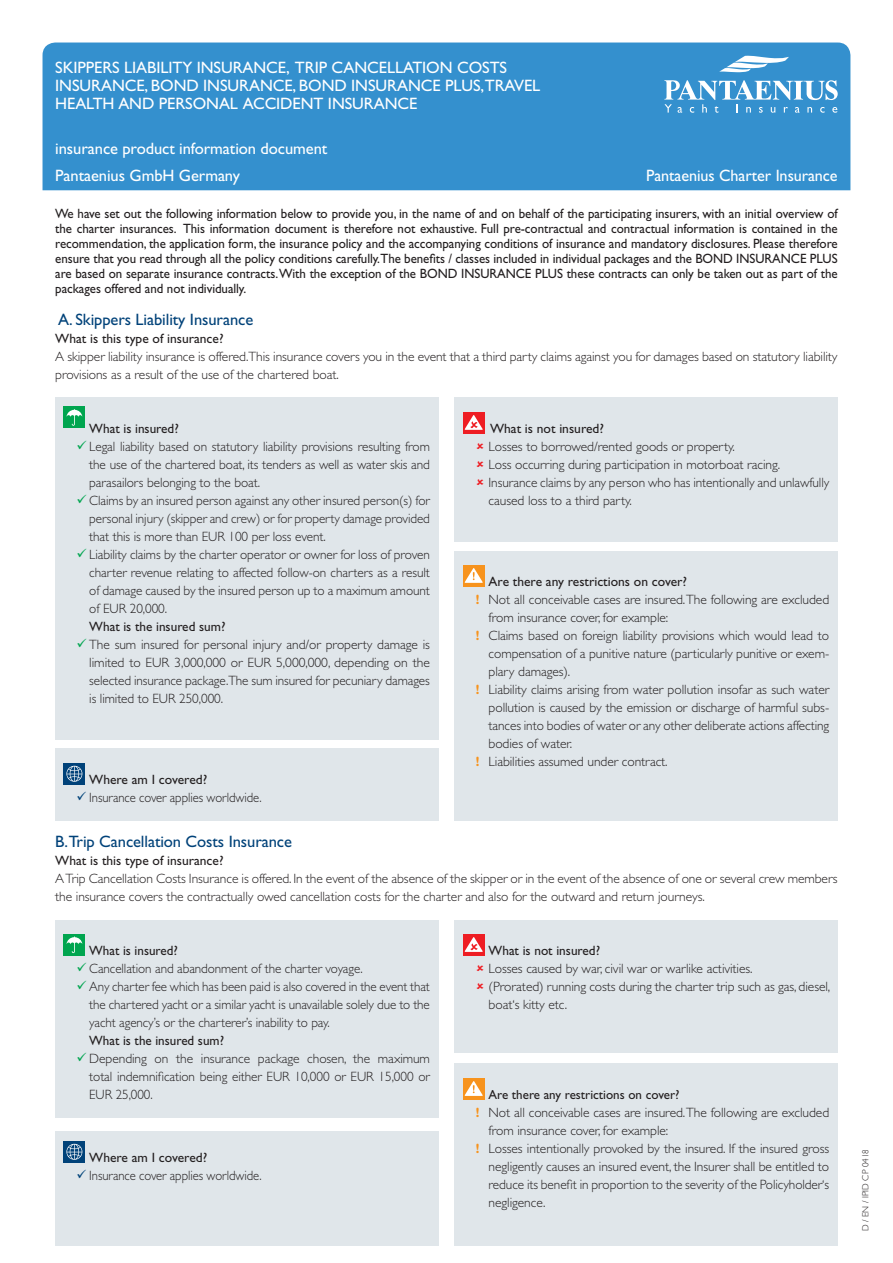
<style>
.page{position:relative;width:893px;height:1263px;background:#fff}
.page>*{position:absolute;margin:0;border:0;box-sizing:border-box;transform-origin:0 0}
.t1{font:16.5px/18px "Gill Sans Std";letter-spacing:-.005em;color:#fff}
.t2{font:16.5px "Gill Sans Std";letter-spacing:-.005em;color:#004279}
.t3{font:300 13.5px/18px "Gill Sans Std";letter-spacing:-.005em;color:#231f20;text-align:justify}
.t4{font:13.5px/15px "Gill Sans Std";color:#231f20;text-align:justify;scale:.96 1}
.t5{font:13.5px "Gill Sans Std";color:#231f20}
.t6{font:300 13.5px/18px "Gill Sans Std";letter-spacing:-.005em;color:#231f20;text-align:justify;scale:.96 1}
.t7{font:300 13.5px "Gill Sans Std";letter-spacing:-.005em;color:#231f20;scale:.94 1}
.t8{font:13.2px "Gill Sans Std";color:#231f20}
.t9{font:300 9px "Gill Sans Std";color:#231f20}
.s1{color:#00a54f}
.s2{color:#004279}
.s3{font-weight:700;color:#f7931d}
</style>
<div class="page">
<div style="left:43px;top:43px;width:807px;height:147px;background:#3490ce"></div>
<div style="left:455px;top:397px;width:383px;height:145px;background:#e0e6ea"></div>
<div style="left:463px;top:412px;width:21px;height:21px;background:#ee1d23"></div>
<svg style="left:465px;top:415px;width:18px;height:15px"></svg>
<div style="left:455px;top:551px;width:383px;height:270px;background:#e0e6ea"></div>
<div style="left:463px;top:565px;width:21px;height:21px;background:#f7931d"></div>
<svg style="left:465px;top:568px;width:18px;height:15px"></svg>
<div style="left:55px;top:749px;width:383px;height:72px;background:#e0e6ea"></div>
<div style="left:64px;top:763px;width:21px;height:21px;background:#004279"></div>
<svg style="left:66px;top:766px;width:16px;height:16px"></svg>
<div style="left:455px;top:920px;width:383px;height:132px;background:#e0e6ea"></div>
<div style="left:463px;top:934px;width:21px;height:21px;background:#ee1d23"></div>
<svg style="left:465px;top:937px;width:18px;height:15px"></svg>
<div style="left:55px;top:920px;width:383px;height:198px;background:#e0e6ea"></div>
<div style="left:64px;top:934px;width:21px;height:21px;background:#00a54f"></div>
<svg style="left:67px;top:936px;width:15px;height:17px"></svg>
<div style="left:55px;top:397px;width:383px;height:343px;background:#e0e6ea"></div>
<div style="left:64px;top:407px;width:21px;height:21px;background:#00a54f"></div>
<svg style="left:67px;top:409px;width:15px;height:17px"></svg>
<div style="left:55px;top:1131px;width:383px;height:115px;background:#e0e6ea"></div>
<div style="left:64px;top:1141px;width:21px;height:21px;background:#004279"></div>
<svg style="left:66px;top:1144px;width:16px;height:16px"></svg>
<div style="left:455px;top:1064px;width:383px;height:182px;background:#e0e6ea"></div>
<div style="left:463px;top:1078px;width:21px;height:21px;background:#f7931d"></div>
<svg style="left:465px;top:1081px;width:18px;height:15px"></svg>
<svg style="left:719px;top:55px;width:70px;height:17px"></svg>
<svg style="left:664px;top:80px;width:174px;height:33px"></svg>
<p class="t1" style="left:55px;top:59px;width:487px">SKIPPERS LIABILITY INSURANCE, TRIP CANCELLATION COSTS<br>INSURANCE, BOND INSURANCE, BOND INSURANCE PLUS,TRAVEL<br>HEALTH AND PERSONAL ACCIDENT INSURANCE</p>
<p class="t1" style="left:55px;top:135px;width:274px;line-height:27px">insurance product information document<br>Pantaenius GmbH Germany</p>
<p class="t1" style="left:646px;top:167px;width:193px">Pantaenius Charter Insurance</p>
<p class="t4" style="left:55px;top:206px;width:817px">We have set out the following information below to provide you, in the name of and on behalf of the participating insurers, with an initial overview of the charter insurances. This information document is therefore not exhaustive. Full pre-contractual and contractual information is contained in the recommendation, the application form, the insurance policy and the accompanying conditions of insurance and mandatory disclosures. Please therefore ensure that you read through all the policy conditions carefully.The benefits / classes included in individual packages and the BOND INSURANCE PLUS are based on separate insurance contracts. With the exception of the BOND INSURANCE PLUS these contracts can only be taken out as part of the packages offered and not individually.</p>
<p class="t2" style="left:58px;top:310px;width:197px">A. Skippers Liability Insurance</p>
<p class="t5" style="left:55px;top:331px;width:170px">What is this type of insurance?</p>
<p class="t3" style="left:55px;top:348px;width:784px">A skipper liability insurance is offered.This insurance covers you in the event that a third party claims against you for damages based on statutory liability provisions as a result of the use of the chartered boat.</p>
<p class="t5" style="left:89px;top:421px;width:91px">What is insured?</p>
<p class="t3" style="left:89px;top:438px;width:342px;text-indent:-13px"><span class="s1">✓</span> Legal liability based on statutory liability provisions resulting from the use of the chartered boat, its tenders as well as water skis and parasailors belonging to the boat.</p>
<p class="t3" style="left:89px;top:492px;width:342px;text-indent:-13px"><span class="s1">✓</span> Claims by an insured person against any other insured person(s) for personal injury (skipper and crew) or for property damage provided that this is more than EUR 100 per loss event.</p>
<p class="t3" style="left:89px;top:546px;width:342px;text-indent:-13px"><span class="s1">✓</span> Liability claims by the charter operator or owner for loss of proven charter revenue relating to affected follow-on charters as a result of damage caused by the insured person up to a maximum amount of EUR 20,000.</p>
<p class="t5" style="left:89px;top:619px;width:138px">What is the insured sum?</p>
<p class="t3" style="left:89px;top:636px;width:342px;text-indent:-13px"><span class="s1">✓</span> The sum insured for personal injury and/or property damage is limited to EUR 3,000,000 or EUR 5,000,000, depending on the selected insurance package.The sum insured for pecuniary damages is limited to EUR 250,000.</p>
<p class="t5" style="left:89px;top:772px;width:119px">Where am I covered?</p>
<p class="t7" style="left:77px;top:790px;width:199px"><span class="s2">✓</span> Insurance cover applies worldwide.</p>
<p class="t5" style="left:490px;top:421px;width:115px">What is not insured?</p>
<p class="t3" style="left:489px;top:438px;width:342px;text-align:left">Losses to borrowed/rented goods or property.<br>Loss occurring during participation in motorboat racing.<br>Insurance claims by any person who has intentionally and unlawfully caused loss to a third party.</p>
<p class="t5" style="left:489px;top:574px;width:200px">Are there any restrictions on cover?</p>
<p class="t3" style="left:476px;top:591px;width:355px"><span class="s3">!</span> Not all conceivable cases are insured. The following are excluded</p>
<p class="t3" style="left:489px;top:609px;width:181px">from insurance cover, for example:</p>
<p class="t3" style="left:476px;top:627px;width:355px"><span class="s3">!</span> Claims based on foreign liability provisions which would lead to</p>
<p class="t3" style="left:489px;top:645px;width:342px">compensation of a punitive nature (particularly punitive or exem-</p>
<p class="t3" style="left:489px;top:663px;width:83px">plary damages).</p>
<p class="t3" style="left:476px;top:681px;width:355px"><span class="s3">!</span> Liability claims arising from water pollution insofar as such water</p>
<p class="t3" style="left:489px;top:699px;width:342px">pollution is caused by the emission or discharge of harmful subs-</p>
<p class="t3" style="left:489px;top:717px;width:342px">tances into bodies of water or any other deliberate actions affecting</p>
<p class="t3" style="left:489px;top:735px;width:85px">bodies of water.</p>
<p class="t3" style="left:476px;top:753px;width:193px"><span class="s3">!</span> Liabilities assumed under contract.</p>
<p class="t2" style="left:55px;top:832px;width:238px">B.Trip Cancellation Costs Insurance</p>
<p class="t5" style="left:55px;top:853px;width:170px">What is this type of insurance?</p>
<p class="t3" style="left:55px;top:870px;width:784px">A Trip Cancellation Costs Insurance is offered. In the event of the absence of the skipper or in the event of the absence of one or several crew members the insurance covers the contractually owed cancellation costs for the charter and also for the outward and return journeys.</p>
<p class="t5" style="left:89px;top:943px;width:90px">What is insured?</p>
<p class="t3" style="left:77px;top:960px;width:288px"><span class="s1">✓</span> Cancellation and abandonment of the charter voyage.</p>
<p class="t6" style="left:89px;top:978px;width:356px;text-indent:-13px"><span class="s1">✓</span> Any charter fee which has been paid is also covered in the event that the chartered yacht or a similar yacht is unavailable solely due to the yacht agency’s or the charterer’s inability to pay.</p>
<p class="t5" style="left:89px;top:1033px;width:136px">What is the insured sum?</p>
<p class="t3" style="left:89px;top:1050px;width:342px;text-indent:-13px"><span class="s1">✓</span> Depending on the insurance package chosen, the maximum total indemnification being either EUR 10,000 or EUR 15,000 or EUR 25,000.</p>
<p class="t5" style="left:89px;top:1150px;width:119px">Where am I covered?</p>
<p class="t7" style="left:77px;top:1168px;width:199px"><span class="s2">✓</span> Insurance cover applies worldwide.</p>
<p class="t5" style="left:489px;top:943px;width:113px">What is not insured?</p>
<p class="t3" style="left:489px;top:960px;width:343px;text-align:left">Losses caused by war, civil war or warlike activities.<br>(Prorated) running costs during the charter trip such as gas, diesel, boat‘s kitty etc.</p>
<p class="t8" style="left:489px;top:1087px;width:192px">Are there any restrictions on cover?</p>
<p class="t3" style="left:476px;top:1104px;width:355px"><span class="s3">!</span> Not all conceivable cases are insured. The following are excluded</p>
<p class="t3" style="left:489px;top:1122px;width:181px">from insurance cover, for example:</p>
<p class="t3" style="left:476px;top:1140px;width:355px"><span class="s3">!</span> Losses intentionally provoked by the insured. If the insured gross</p>
<p class="t3" style="left:489px;top:1158px;width:342px">negligently causes an insured event, the Insurer shall be entitled to</p>
<p class="t3" style="left:489px;top:1176px;width:342px">reduce its benefit in proportion to the severity of the Policyholder‘s</p>
<p class="t3" style="left:489px;top:1194px;width:58px">negligence.</p>
<p class="t9" style="left:860px;top:1231px;width:83px;rotate:-90deg">D / EN / IPID CP 0418</p>
</div>
